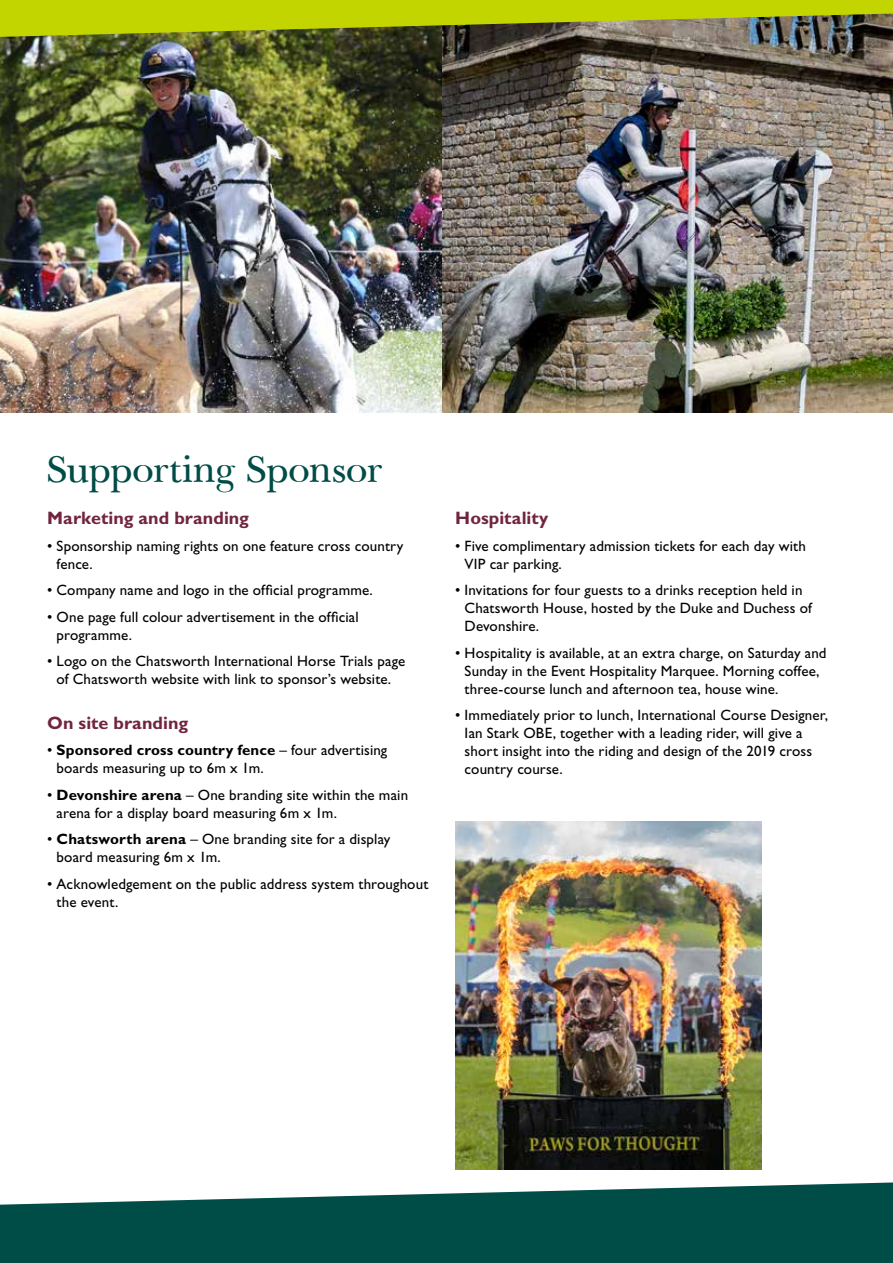
<style>
.page{position:relative;width:893px;height:1263px;background:#fff}
.page>*{position:absolute;margin:0;border:0;box-sizing:border-box;transform-origin:0 0}
.t1{font:39px "New Baskerville";color:#004c46}
.t2{font:700 18px "Gill Sans";letter-spacing:.005em;color:#71253d}
.t3{font:15px/18px "Gill Sans";letter-spacing:.01em;color:#000}
.s1{font-weight:700}
</style>
<div class="page">
<svg style="left:0;top:1182px;width:893px;height:81px;background:#246560"></svg>
<img style="left:0;top:37px;width:893px;height:375px">
<img style="left:455px;top:821px;width:306px;height:348px">
<img style="left:0;top:0;width:893px;height:37px">
<h1 class="t1" style="left:47px;top:445px;width:337px">Supporting Sponsor</h1>
<p class="t2" style="left:47px;top:507px;width:203px">Marketing and branding</p>
<p class="t3" style="left:57px;top:536px;width:348px;text-indent:-9px">• Sponsorship naming rights on one feature cross country fence.</p>
<p class="t3" style="left:47px;top:581px;width:327px">• Company name and logo in the official programme.</p>
<p class="t3" style="left:57px;top:608px;width:304px;text-indent:-9px">• One page full colour advertisement in the official programme.</p>
<p class="t3" style="left:47px;top:652px;width:360px;text-align:center">• Logo on the Chatsworth International Horse Trials page of Chatsworth website with link to sponsor’s website.</p>
<p class="t2" style="left:47px;top:712px;width:143px">On site branding</p>
<p class="t3" style="left:57px;top:741px;width:332px;text-indent:-9px">• <span class="s1">Sponsored cross country fence</span> – four advertising boards measuring up to 6m x 1m.</p>
<p class="t3" style="left:57px;top:786px;width:353px;text-indent:-9px">• <span class="s1">Devonshire arena</span> – One branding site within the main arena for a display board measuring 6m x 1m.</p>
<p class="t3" style="left:57px;top:830px;width:335px;text-indent:-9px">• <span class="s1">Chatsworth arena</span> – One branding site for a display board measuring 6m x 1m.</p>
<p class="t3" style="left:57px;top:875px;width:373px;text-indent:-9px">• Acknowledgement on the public address system throughout the event.</p>
<p class="t2" style="left:455px;top:507px;width:95px">Hospitality</p>
<p class="t3" style="left:465px;top:536px;width:343px;text-indent:-9px">• Five complimentary admission tickets for each day with<br>VIP car parking.</p>
<p class="t3" style="left:465px;top:581px;width:349px;text-indent:-9px">• Invitations for four guests to a drinks reception held in<br>Chatsworth House, hosted by the Duke and Duchess of<br>Devonshire.</p>
<p class="t3" style="left:465px;top:644px;width:363px;text-indent:-9px">• Hospitality is available, at an extra charge, on Saturday and<br>Sunday in the Event Hospitality Marquee. Morning coffee, three-course lunch and afternoon tea, house wine.</p>
<p class="t3" style="left:465px;top:706px;width:365px;text-indent:-9px">• Immediately prior to lunch, International Course Designer, Ian Stark OBE, together with a leading rider, will give a short insight into the riding and design of the 2019 cross country course.</p>
</div>
